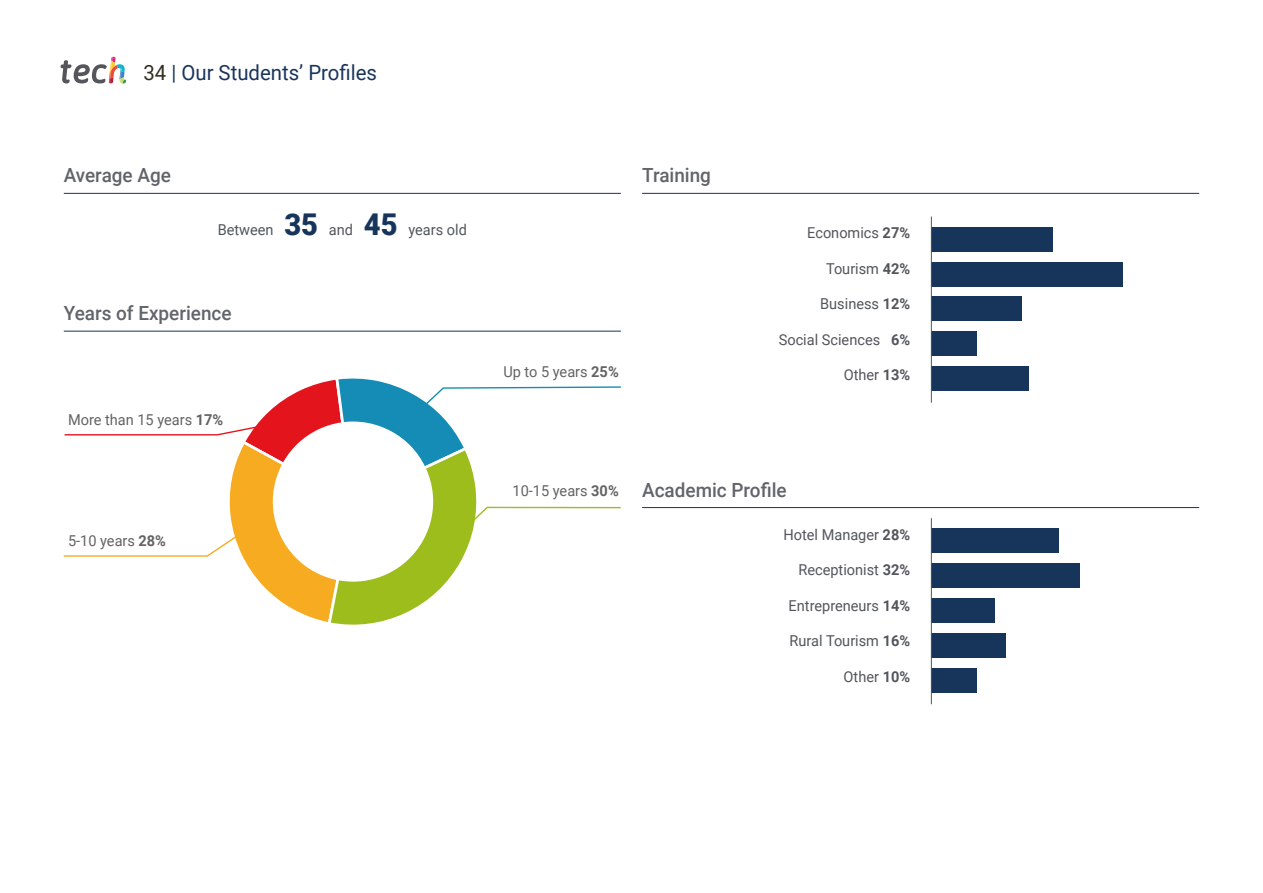
<style>
.page{position:relative;width:1263px;height:893px;background:#fff}
.page>*{position:absolute;margin:0;border:0;box-sizing:border-box;transform-origin:0 0}
.t1{font:21px "Roboto";color:#1a355c}
.t2{font:500 19.5px "Roboto";color:#61646a}
.t3{font:15px "Roboto";color:#52555b}
.t4{font:15px "Roboto";color:#636363}
.s1{color:#312e20}
.s2{font-weight:900;font-size:30px;color:#17355b}
.s3{font-weight:700}
</style>
<div class="page">
<svg style="left:61px;top:57px;width:65px;height:27px"></svg>
<div style="left:931px;top:262px;width:192px;height:24px;background:#17355b"></div>
<hr style="left:64px;top:193px;width:557px;height:1px;background:#17355b">
<hr style="left:64px;top:331px;width:557px;height:1px;background:#17355b">
<svg style="left:64px;top:378px;width:557px;height:247px"></svg>
<hr style="left:642px;top:193px;width:557px;height:1px;background:#17355b">
<div style="left:931px;top:227px;width:122px;height:25px;background:#17355b"></div>
<div style="left:931px;top:296px;width:90px;height:25px;background:#17355b"></div>
<div style="left:931px;top:331px;width:45px;height:25px;background:#17355b"></div>
<div style="left:931px;top:366px;width:98px;height:25px;background:#17355b"></div>
<hr style="left:931px;top:217px;width:1px;height:186px;background:#52555b">
<div style="left:931px;top:563px;width:149px;height:25px;background:#17355b"></div>
<hr style="left:642px;top:507px;width:557px;height:1px;background:#17355b">
<div style="left:931px;top:528px;width:128px;height:25px;background:#17355b"></div>
<div style="left:931px;top:598px;width:64px;height:25px;background:#17355b"></div>
<div style="left:931px;top:633px;width:75px;height:25px;background:#17355b"></div>
<div style="left:931px;top:668px;width:45px;height:24px;background:#17355b"></div>
<hr style="left:931px;top:518px;width:1px;height:186px;background:#52555b">
<h1 class="t1" style="left:144px;top:57px;width:235px"><span class="s1">34</span> | Our Students’ Profiles</h1>
<h2 class="t2" style="left:64px;top:161px;width:109px">Average Age</h2>
<p class="t3" style="left:218px;top:219px;width:251px">Between <span class="s2">35</span> and <span class="s2">45</span> years old</p>
<h2 class="t2" style="left:64px;top:300px;width:169px">Years of Experience</h2>
<p class="t4" style="left:68px;top:409px;width:157px">More than 15 years <span class="s3">17%</span></p>
<p class="t4" style="left:68px;top:530px;width:100px">5-10 years <span class="s3">28%</span></p>
<h2 class="t2" style="left:642px;top:161px;width:70px">Training</h2>
<p class="t4" style="left:503px;top:361px;width:117px">Up to 5 years <span class="s3">25%</span></p>
<p class="t3" style="left:807px;top:222px;width:104px">Economics <span class="s3">27%</span></p>
<p class="t3" style="left:826px;top:258px;width:86px">Tourism <span class="s3">42%</span></p>
<p class="t3" style="left:820px;top:293px;width:91px">Business <span class="s3">12%</span></p>
<p class="t3" style="left:779px;top:329px;width:133px">Social Sciences <span class="s3">6%</span></p>
<p class="t3" style="left:844px;top:364px;width:68px">Other <span class="s3">13%</span></p>
<p class="t4" style="left:512px;top:480px;width:108px">10-15 years <span class="s3">30%</span></p>
<h2 class="t2" style="left:642px;top:476px;width:146px">Academic Profile</h2>
<p class="t3" style="left:783px;top:524px;width:128px">Hotel Manager <span class="s3">28%</span></p>
<p class="t3" style="left:798px;top:559px;width:113px">Receptionist <span class="s3">32%</span></p>
<p class="t3" style="left:789px;top:595px;width:123px">Entrepreneurs <span class="s3">14%</span></p>
<p class="t3" style="left:790px;top:630px;width:122px">Rural Tourism <span class="s3">16%</span></p>
<p class="t3" style="left:844px;top:666px;width:68px">Other <span class="s3">10%</span></p>
</div>
